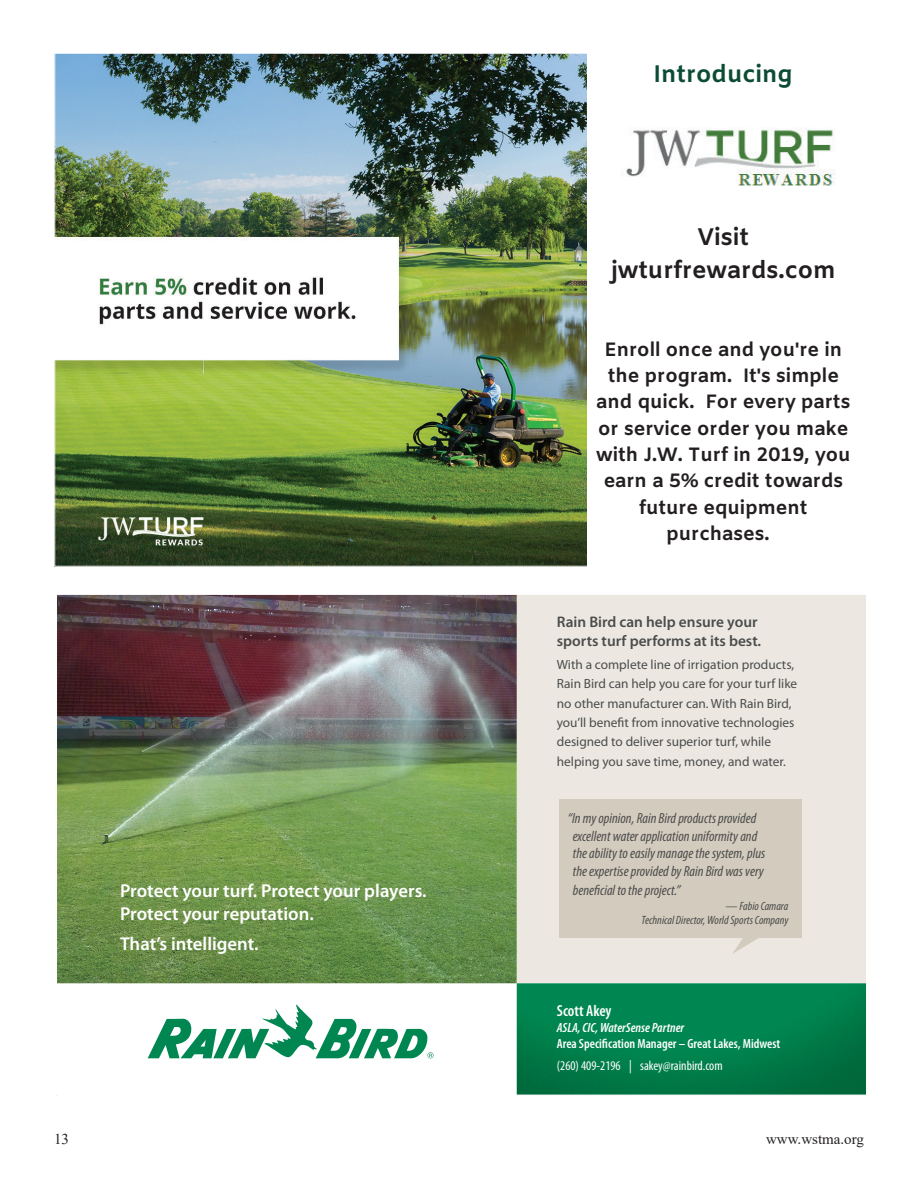
<style>
.page{position:relative;width:918px;height:1188px;background:#fff}
.page>*{position:absolute;margin:0;border:0;box-sizing:border-box;transform-origin:0 0}
.t1{font:700 24px/32.7px "Amiko";color:#231f20;text-align:center}
.t2{font:700 24px "Amiko";color:#0c4b34}
.t3{font:700 19.35px/26.2px "Amiko";color:#231f20;text-align:center}
.t4{font:600 18.75px/22.4px "Myriad Pro";color:#fff}
.t5{font:600 condensed 16.05px "Myriad Pro";color:#fff}
.t6{font:600 15.3px/19.4px "Myriad Pro";color:#4b4c4d}
.t7{font:15px "Times New Roman";color:#231f20}
.t8{font:italic condensed 14.7px/17.5px "Myriad Pro";color:#4b4c4d}
.t9{font:13.35px/19.4px "Myriad Pro";color:#4b4c4d}
.t10{font:600 condensed 13.35px "Myriad Pro";color:#fff}
.t11{font:condensed 13.35px "Myriad Pro";color:#fff}
.t12{font:italic 600 condensed 13.35px "Myriad Pro";color:#fff}
.t13{font:italic condensed 12px/14.4px "Myriad Pro";color:#4b4c4d;text-align:right}
</style>
<div class="page">
<img style="left:56px;top:55px;width:531px;height:510px">
<img style="left:626px;top:128px;width:208px;height:58px">
<img style="left:58px;top:596px;width:459px;height:387px">
<svg style="left:148px;top:1005px;width:286px;height:53px"></svg>
<img style="left:517px;top:983px;width:348px;height:110px">
<div style="left:517px;top:594px;width:350px;height:389px;background:#ece8e1"></div>
<div style="left:559px;top:799px;width:243px;height:138px;background:#d3cbbd"></div>
<svg style="left:732px;top:937px;width:32px;height:17px"></svg>
<h1 class="t2" style="left:654px;top:60px;width:140px">Introducing</h1>
<h1 class="t1" style="left:611px;top:223px;width:226px">Visit jwturfrewards.com</h1>
<h2 class="t3" style="left:596px;top:338px;width:256px">Enroll once and you're in the program. It's simple and quick. For every parts or service order you make with J.W. Turf in 2019, you earn a 5% credit towards future equipment purchases.</h2>
<h3 class="t4" style="left:120px;top:880px;width:308px">Protect your turf. Protect your players.<br>Protect your reputation.</h3>
<h3 class="t4" style="left:120px;top:932px;width:140px">That’s intelligent.</h3>
<p class="t6" style="left:557px;top:612px;width:206px">Rain Bird can help ensure your sports turf performs at its best.</p>
<p class="t9" style="left:557px;top:655px;width:242px">With a complete line of irrigation products, Rain Bird can help you care for your turf like no other manufacturer can. With Rain Bird, you’ll benefit from innovative technologies designed to deliver superior turf, while helping you save time, money, and water.</p>
<p class="t8" style="left:573px;top:810px;width:194px;text-indent:-5px">“In my opinion, Rain Bird products provided excellent water application uniformity and the ability to easily manage the system, plus the expertise provided by Rain Bird was very</p>
<p class="t8" style="left:573px;top:882px;width:109px">beneficial to the project.”</p>
<p class="t13" style="left:642px;top:899px;width:148px">— Fabio Camara<br>Technical Director, World Sports Company</p>
<p class="t5" style="left:557px;top:1002px;width:56px">Scott Akey</p>
<p class="t12" style="left:557px;top:1020px;width:129px">ASLA, CIC, WaterSense Partner</p>
<p class="t10" style="left:557px;top:1036px;width:225px">Area Specification Manager – Great Lakes, Midwest</p>
<p class="t11" style="left:557px;top:1058px;width:167px">(260) 409-2196 | sakey@rainbird.com</p>
<p class="t7" style="left:54px;top:1129px;width:16px">13</p>
<p class="t7" style="left:766px;top:1129px;width:99px">www.wstma.org</p>
</div>
